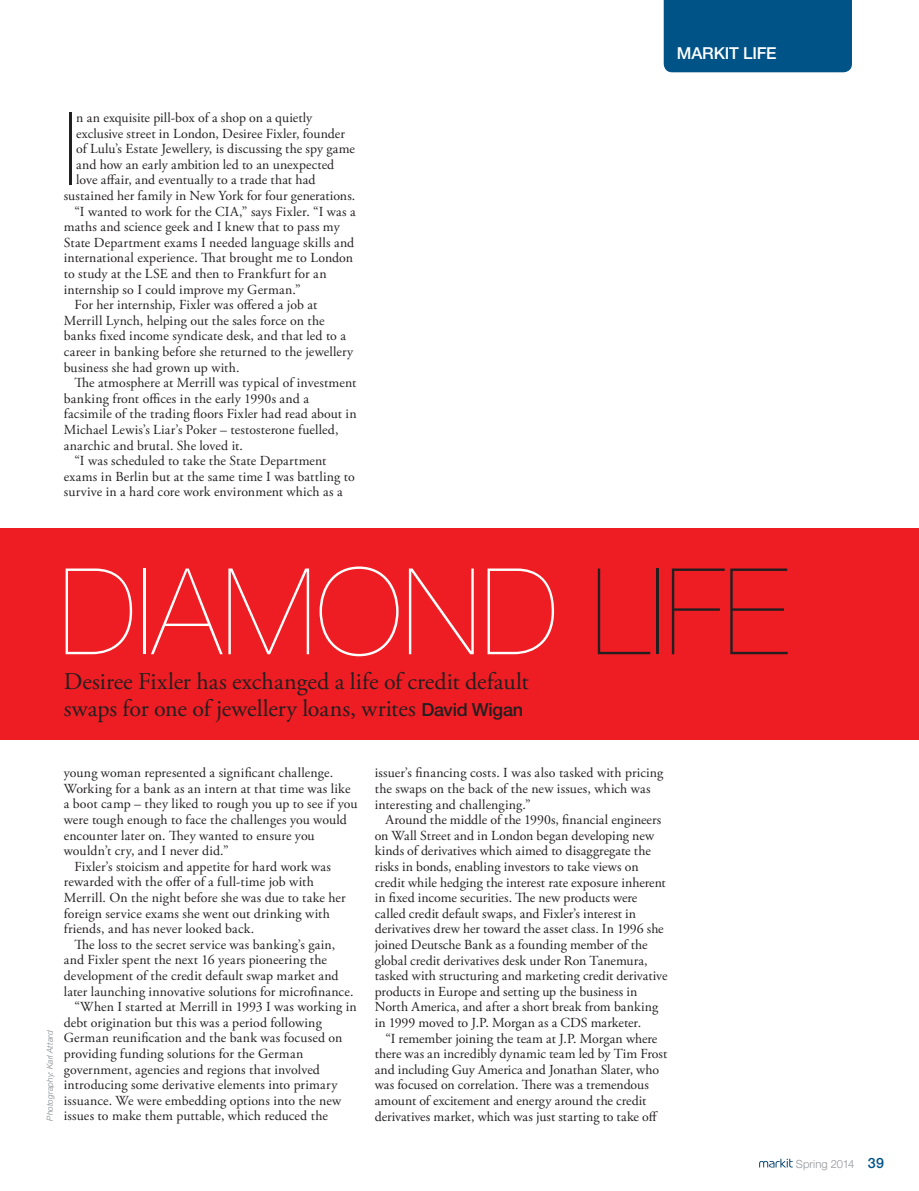
<style>
.page{position:relative;width:919px;height:1191px;background:#fff}
.page>*{position:absolute;margin:0;border:0;box-sizing:border-box;transform-origin:0 0}
.t1{font:200 120px "Helvetica Neue LT Pro";letter-spacing:.005em;color:#fff}
.t2{font:200 101.25px "Helvetica Neue LT Pro";color:#231f20}
.t3{font:24px/26.5px "Adobe Garamond Pro";color:#231f20}
.t4{font:500 16.5px "Helvetica Neue LT Pro";letter-spacing:-.01em;color:#fff}
.t5{font:13.8px/15.6px "Adobe Garamond Pro";letter-spacing:.005em;color:#231f20}
.t6{font:300 11.25px "Helvetica Neue LT Pro";letter-spacing:.005em;color:#939598}
.t7{font:italic 300 8.25px "Helvetica Neue LT Pro";letter-spacing:.015em;color:#808285}
.s1{color:#231f20}
.s2{font-family:"Helvetica Neue LT Pro";font-weight:500;font-size:18px}
.s3{font-weight:500;font-size:14.25px;color:#005387}
</style>
<div class="page">
<div style="left:0;top:527px;width:918px;height:212px;background:#ee1d23"></div>
<svg style="left:759px;top:1158px;width:33px;height:9px"></svg>
<div style="left:663px;top:0;width:188px;height:72px;background:#005387"></div>
<h2 class="t2" style="left:64px;top:90px;width:14px">I</h2>
<p class="t5" style="left:76px;top:110px;width:237px">n an exquisite pill-box of a shop on a quietly</p>
<p class="t5" style="left:76px;top:126px;width:270px">exclusive street in London, Desiree Fixler, founder</p>
<p class="t5" style="left:76px;top:141px;width:280px">of Lulu’s Estate Jewellery, is discussing the spy game</p>
<p class="t5" style="left:76px;top:157px;width:259px">and how an early ambition led to an unexpected</p>
<p class="t5" style="left:76px;top:173px;width:241px">love affair, and eventually to a trade that had</p>
<p class="t5" style="left:64px;top:188px;width:293px">sustained her family in New York for four generations.</p>
<p class="t5" style="left:74px;top:204px;width:283px">“I wanted to work for the CIA,” says Fixler. “I was a</p>
<p class="t5" style="left:64px;top:219px;width:277px">maths and science geek and I knew that to pass my</p>
<p class="t5" style="left:64px;top:235px;width:292px">State Department exams I needed language skills and</p>
<p class="t5" style="left:64px;top:251px;width:291px">international experience. That brought me to London</p>
<p class="t5" style="left:64px;top:266px;width:264px">to study at the LSE and then to Frankfurt for an</p>
<p class="t5" style="left:64px;top:282px;width:238px">internship so I could improve my German.”</p>
<p class="t5" style="left:74px;top:297px;width:244px">For her internship, Fixler was offered a job at</p>
<p class="t5" style="left:64px;top:313px;width:262px">Merrill Lynch, helping out the sales force on the</p>
<p class="t5" style="left:64px;top:329px;width:283px">banks fixed income syndicate desk, and that led to a</p>
<p class="t5" style="left:64px;top:344px;width:291px">career in banking before she returned to the jewellery</p>
<p class="t5" style="left:64px;top:360px;width:177px">business she had grown up with.</p>
<p class="t5" style="left:74px;top:375px;width:283px">The atmosphere at Merrill was typical of investment</p>
<p class="t5" style="left:64px;top:391px;width:246px">banking front offices in the early 1990s and a</p>
<p class="t5" style="left:64px;top:407px;width:294px">facsimile of the trading floors Fixler had read about in</p>
<p class="t5" style="left:64px;top:422px;width:276px">Michael Lewis’s Liar’s Poker – testosterone fuelled,</p>
<p class="t5" style="left:64px;top:438px;width:181px">anarchic and brutal. She loved it.</p>
<p class="t5" style="left:74px;top:453px;width:253px">“I was scheduled to take the State Department</p>
<p class="t5" style="left:64px;top:469px;width:292px">exams in Berlin but at the same time I was battling to</p>
<p class="t5" style="left:64px;top:484px;width:280px">survive in a hard core work environment which as a</p>
<p class="t4" style="left:676px;top:43px;width:101px">MARKIT LIFE</p>
<h1 class="t1" style="left:59px;top:542px;width:730px">DIAMOND <span class="s1">LIFE</span></h1>
<h3 class="t3" style="left:64px;top:669px;width:466px">Desiree Fixler has exchanged a life of credit default swaps for one of jewellery loans, writes <span class="s2">David Wigan</span></h3>
<p class="t7" style="left:45px;top:1120px;width:92px;rotate:-90deg">Photography: Karl Attard</p>
<p class="t5" style="left:64px;top:765px;width:271px">young woman represented a significant challenge.</p>
<p class="t5" style="left:64px;top:781px;width:288px">Working for a bank as an intern at that time was like</p>
<p class="t5" style="left:64px;top:796px;width:295px">a boot camp – they liked to rough you up to see if you</p>
<p class="t5" style="left:64px;top:812px;width:284px">were tough enough to face the challenges you would</p>
<p class="t5" style="left:64px;top:828px;width:252px">encounter later on. They wanted to ensure you</p>
<p class="t5" style="left:64px;top:843px;width:166px">wouldn’t cry, and I never did.”</p>
<p class="t5" style="left:74px;top:859px;width:258px">Fixler’s stoicism and appetite for hard work was</p>
<p class="t5" style="left:64px;top:874px;width:251px">rewarded with the offer of a full-time job with</p>
<p class="t5" style="left:64px;top:890px;width:283px">Merrill. On the night before she was due to take her</p>
<p class="t5" style="left:64px;top:906px;width:267px">foreign service exams she went out drinking with</p>
<p class="t5" style="left:64px;top:921px;width:192px">friends, and has never looked back.</p>
<p class="t5" style="left:74px;top:937px;width:262px">The loss to the secret service was banking’s gain,</p>
<p class="t5" style="left:64px;top:952px;width:264px">and Fixler spent the next 16 years pioneering the</p>
<p class="t5" style="left:64px;top:968px;width:276px">development of the credit default swap market and</p>
<p class="t5" style="left:64px;top:984px;width:291px">later launching innovative solutions for microfinance.</p>
<p class="t5" style="left:74px;top:999px;width:284px">“When I started at Merrill in 1993 I was working in</p>
<p class="t5" style="left:64px;top:1015px;width:259px">debt origination but this was a period following</p>
<p class="t5" style="left:64px;top:1030px;width:280px">German reunification and the bank was focused on</p>
<p class="t5" style="left:64px;top:1046px;width:241px">providing funding solutions for the German</p>
<p class="t5" style="left:64px;top:1062px;width:258px">government, agencies and regions that involved</p>
<p class="t5" style="left:64px;top:1077px;width:275px">introducing some derivative elements into primary</p>
<p class="t5" style="left:64px;top:1093px;width:279px">issuance. We were embedding options into the new</p>
<p class="t5" style="left:64px;top:1108px;width:265px">issues to make them puttable, which reduced the</p>
<p class="t5" style="left:375px;top:765px;width:290px">issuer’s financing costs. I was also tasked with pricing the swaps on the back of the new issues, which was interesting and challenging.”</p>
<p class="t5" style="left:375px;top:812px;width:294px;text-indent:11px">Around the middle of the 1990s, financial engineers on Wall Street and in London began developing new kinds of derivatives which aimed to disaggregate the risks in bonds, enabling investors to take views on credit while hedging the interest rate exposure inherent in fixed income securities. The new products were called credit default swaps, and Fixler’s interest in derivatives drew her toward the asset class. In 1996 she joined Deutsche Bank as a founding member of the global credit derivatives desk under Ron Tanemura, tasked with structuring and marketing credit derivative products in Europe and setting up the business in North America, and after a short break from banking in 1999 moved to J.P. Morgan as a CDS marketer.</p>
<p class="t5" style="left:375px;top:1031px;width:294px;text-indent:11px">“I remember joining the team at J.P. Morgan where there was an incredibly dynamic team led by Tim Frost and including Guy America and Jonathan Slater, who was focused on correlation. There was a tremendous amount of excitement and energy around the credit</p>
<p class="t5" style="left:375px;top:1108px;width:285px">derivatives market, which was just starting to take off</p>
<p class="t6" style="left:795px;top:1156px;width:90px">Spring 2014 <span class="s3">39</span></p>
</div>
